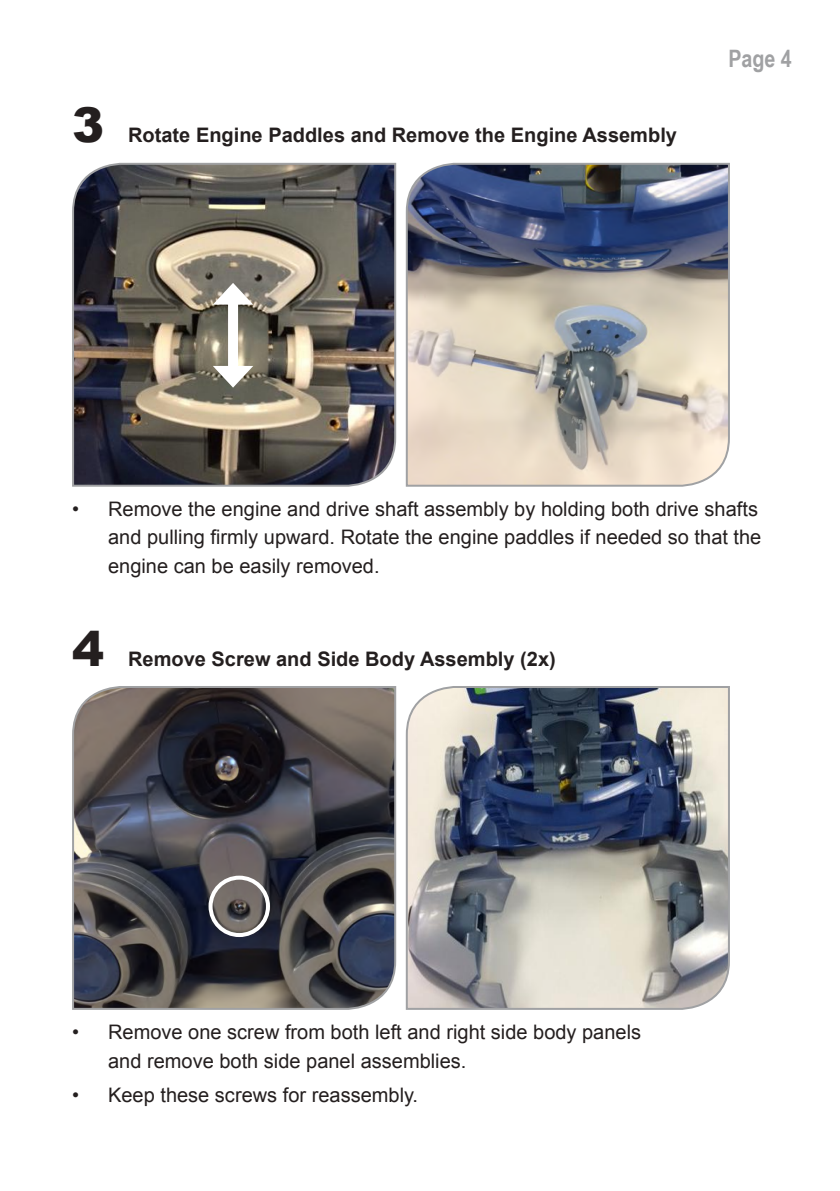
<style>
.page{position:relative;width:840px;height:1191px;background:#fff}
.page>*{position:absolute;margin:0;border:0;box-sizing:border-box;transform-origin:0 0}
.t1{font:900 48px "Arial";color:#241f1f}
.t2{font:700 24px "Arial Narrow";color:#a0a1a3}
.t3{font:20px/28.8px "Arial";color:#241f1f}
.t4{font:700 20px "Arial";color:#241f1f}
</style>
<div class="page">
<img style="left:72px;top:162px;width:325px;height:325px">
<img style="left:405px;top:162px;width:325px;height:325px">
<div style="left:228px;top:296px;width:10px;height:78px;background:#fff"></div>
<svg style="left:213px;top:283px;width:40px;height:22px"></svg>
<svg style="left:213px;top:366px;width:40px;height:22px"></svg>
<img style="left:405px;top:686px;width:325px;height:324px">
<svg style="left:72px;top:686px;width:325px;height:324px;background:#4e4b50"></svg>
<div style="left:208px;top:875px;width:62px;height:62px;border:4px solid #fff;border-radius:50%"></div>
<h1 class="t1" style="left:72px;top:90px;width:34px">3</h1>
<p class="t4" style="left:128px;top:122px;width:550px">Rotate Engine Paddles and Remove the Engine Assembly</p>
<p class="t2" style="left:728px;top:41px;width:65px">Page 4</p>
<p class="t3" style="left:108px;top:494px;width:654px;text-indent:-36px">• Remove the engine and drive shaft assembly by holding both drive shafts and pulling firmly upward. Rotate the engine paddles if needed so that the engine can be easily removed.</p>
<h1 class="t1" style="left:72px;top:613px;width:34px">4</h1>
<p class="t4" style="left:128px;top:645px;width:429px">Remove Screw and Side Body Assembly (2x)</p>
<p class="t3" style="left:108px;top:1017px;width:534px;text-indent:-36px">• Remove one screw from both left and right side body panels and remove both side panel assemblies.</p>
<p class="t3" style="left:72px;top:1081px;width:347px">• Keep these screws for reassembly.</p>
</div>
